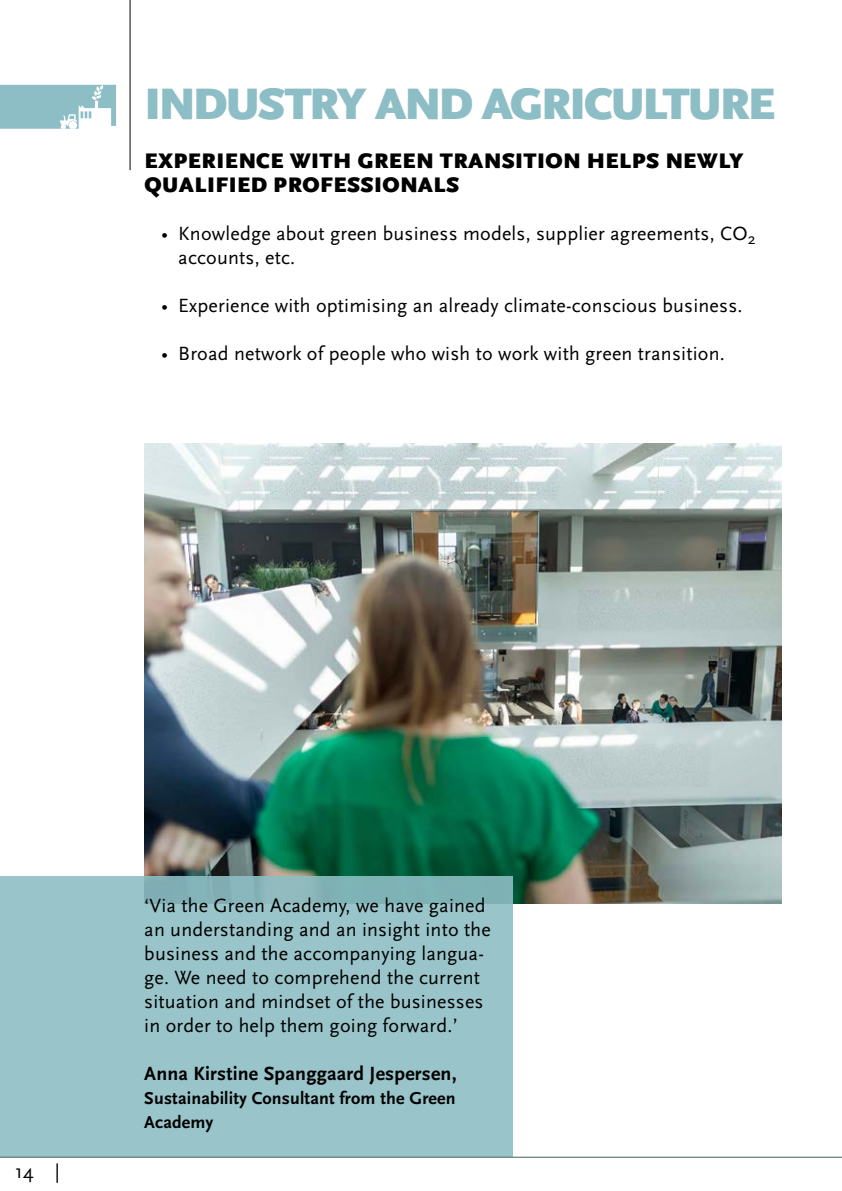
<style>
.page{position:relative;width:842px;height:1191px;background:#fff}
.page>*{position:absolute;margin:0;border:0;box-sizing:border-box;transform-origin:0 0}
.Overskrift{font:900 46px "Scala Sans OT";letter-spacing:-.045em;color:#8dbec5}
.Afsnit_Mellemrubrik{font:900 22px/24px "Scala Sans OT";letter-spacing:.02em;color:#000}
.Brødtext{font:20px/24px "Scala Sans OT";letter-spacing:.01em;color:#000}
.indryk{font:20px/24px "Scala Sans OT";letter-spacing:.01em;color:#000}
.bold{font:700 20px "Scala Sans OT";letter-spacing:.01em;color:#000}
.bold-2{font:700 18px/24px "Scala Sans OT";letter-spacing:.01em;color:#000}
</style>
<div class="page">
<img style="left:144px;top:443px;width:637px;height:460px">
<svg style="left:0;top:876px;width:512px;height:280px;background:#96c2c8"></svg>
<hr style="left:0;top:1156px;width:842px;height:1px;background:#3d6355">
<hr style="left:130px;top:0;width:1px;height:170px;background:#000">
<svg style="left:0;top:85px;width:116px;height:44px"></svg>
<p class="Overskrift" style="left:145px;top:76px;width:632px">INDUSTRY AND AGRICULTURE</p>
<p class="Afsnit_Mellemrubrik" style="left:144px;top:149px;width:601px">EXPERIENCE WITH GREEN TRANSITION HELPS NEWLY<br>QUALIFIED PROFESSIONALS</p>
<p class="indryk" style="left:178px;top:221px;width:579px;text-indent:-17px">• Knowledge about green business models, supplier agreements, CO<sub>2 </sub>accounts, etc.</p>
<p class="indryk" style="left:161px;top:293px;width:583px">• Experience with optimising an already climate-conscious business.</p>
<p class="indryk" style="left:161px;top:341px;width:565px">• Broad network of people who wish to work with green transition.</p>
<p class="Brødtext" style="left:15px;top:1159px;width:46px">14 |</p>
<p class="Brødtext" style="left:144px;top:893px;width:348px">‘Via the Green Academy, we have gained an understanding and an insight into the business and the accompanying langua&shy;ge. We need to comprehend the current situation and mindset of the businesses in order to help them going forward.’</p>
<p class="bold" style="left:144px;top:1062px;width:314px">Anna Kirstine Spanggaard Jespersen,</p>
<p class="bold-2" style="left:144px;top:1086px;width:313px">Sustainability Consultant from the Green<br>Academy</p>
</div>
